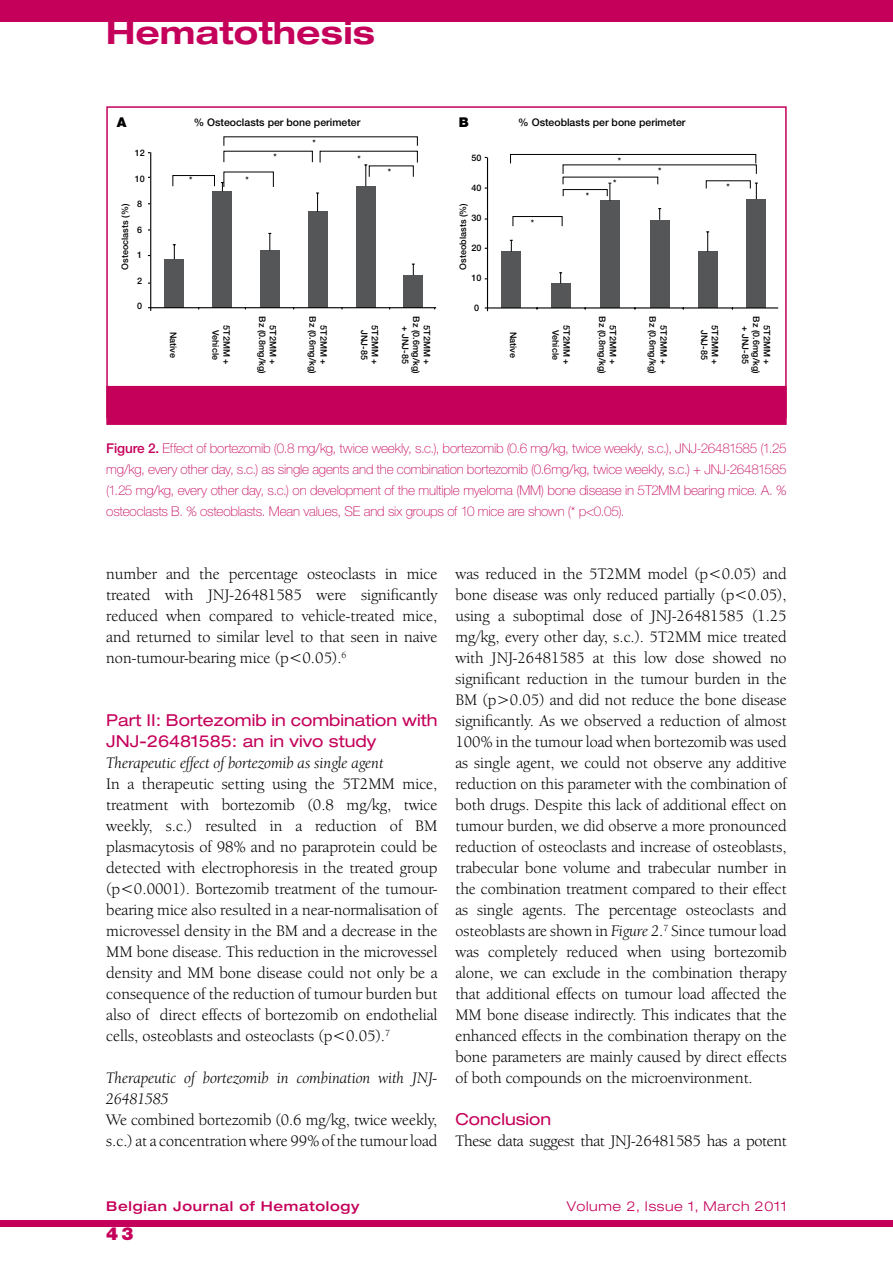
<style>
.page{position:relative;width:893px;height:1263px;background:#fff}
.page>*{position:absolute;margin:0;border:0;box-sizing:border-box;transform-origin:0 0}
.t1{font:700 expanded 31.5px "Helvetica Neue LT Std";letter-spacing:.01em;color:#c5005a}
.t2{font:900 18px "Helvetica Neue LT Std";color:#c5005a}
.t3{font:16.5px/21px "Berkeley Oldstyle IT Cby BT";color:#000;text-align:justify}
.t4{font:italic 16.5px/21px "Berkeley Oldstyle IT Cby BT";color:#000}
.t5{font:expanded 16.5px/21px "Helvetica Neue LT Std";color:#c5005a}
.t6{font:16.5px "Berkeley Oldstyle IT Cby BT";letter-spacing:-.02em;color:#000}
.t7{font:100 13.5px/21px "Helvetica Neue LT Std";letter-spacing:-.01em;color:#c5005a;text-align:justify}
.t8{font:500 expanded 13.5px "Helvetica Neue LT Std";letter-spacing:.05em;color:#c5005a}
.t9{font:300 expanded 13.5px "Helvetica Neue LT Std";letter-spacing:.05em;color:#c5005a}
.t10{font:900 13.5px "Helvetica Neue LT Std";color:#000}
.t11{font:500 10.5px "Helvetica Neue LT Std";color:#000}
.t12{font:500 9px/10.8px "Helvetica Neue LT Std";color:#000;text-align:center}
.s1{font-weight:500}
.s2{font-style:italic}
</style>
<div class="page">
<div style="left:0;top:1220px;width:893px;height:7px;background:#c5005a"></div>
<div style="left:0;top:0;width:893px;height:21px;background:#c5005a"></div>
<hr style="left:150px;top:152px;width:1px;height:159px;background:#000">
<div style="left:502px;top:252px;width:19px;height:55px;background:#555658"></div>
<svg style="left:510px;top:240px;width:3px;height:12px"></svg>
<div style="left:551px;top:283px;width:19px;height:24px;background:#555658"></div>
<svg style="left:559px;top:272px;width:3px;height:11px"></svg>
<div style="left:600px;top:201px;width:19px;height:107px;background:#555658"></div>
<div style="left:747px;top:199px;width:19px;height:109px;background:#555658"></div>
<div style="left:650px;top:220px;width:19px;height:88px;background:#555658"></div>
<div style="left:698px;top:252px;width:19px;height:56px;background:#555658"></div>
<svg style="left:706px;top:231px;width:3px;height:21px"></svg>
<div style="left:165px;top:259px;width:19px;height:49px;background:#555658"></div>
<svg style="left:173px;top:244px;width:3px;height:15px"></svg>
<div style="left:213px;top:191px;width:19px;height:117px;background:#555658"></div>
<div style="left:260px;top:250px;width:19px;height:58px;background:#555658"></div>
<svg style="left:268px;top:233px;width:3px;height:17px"></svg>
<div style="left:404px;top:275px;width:19px;height:33px;background:#555658"></div>
<svg style="left:412px;top:264px;width:3px;height:11px"></svg>
<div style="left:356px;top:186px;width:19px;height:122px;background:#555658"></div>
<div style="left:308px;top:212px;width:19px;height:96px;background:#555658"></div>
<hr style="left:148px;top:307px;width:288px;height:1px;background:#000">
<svg style="left:172px;top:136px;width:585px;height:91px"></svg>
<hr style="left:487px;top:157px;width:1px;height:154px;background:#000">
<hr style="left:485px;top:307px;width:293px;height:1px;background:#000">
<div style="left:106px;top:386px;width:681px;height:39px;background:#c5005a;border:2px solid #c5005a"></div>
<h1 class="t1" style="left:106px;top:13px;width:270px">Hematothesis</h1>
<p class="t10" style="left:117px;top:114px;width:11px">A</p>
<p class="t11" style="left:194px;top:116px;width:168px">% Osteoclasts per bone perimeter</p>
<p class="t10" style="left:459px;top:114px;width:12px">B</p>
<p class="t11" style="left:518px;top:116px;width:169px">% Osteoblasts per bone perimeter</p>
<p class="t12" style="left:313px;top:137px;width:5px">*</p>
<p class="t12" style="left:135px;top:147px;width:12px">12</p>
<p class="t12" style="left:135px;top:173px;width:12px">10</p>
<p class="t12" style="left:137px;top:198px;width:7px">8</p>
<p class="t12" style="left:137px;top:224px;width:7px">6</p>
<p class="t12" style="left:137px;top:249px;width:7px">1</p>
<p class="t12" style="left:137px;top:275px;width:7px">2</p>
<p class="t12" style="left:137px;top:300px;width:7px">0</p>
<p class="t12" style="left:274px;top:151px;width:5px">*</p>
<p class="t12" style="left:471px;top:152px;width:12px">50</p>
<p class="t12" style="left:471px;top:182px;width:12px">40</p>
<p class="t12" style="left:471px;top:212px;width:12px">30</p>
<p class="t12" style="left:471px;top:242px;width:12px">20</p>
<p class="t12" style="left:471px;top:272px;width:12px">10</p>
<p class="t12" style="left:474px;top:302px;width:7px">0</p>
<p class="t12" style="left:357px;top:153px;width:5px">*</p>
<p class="t12" style="left:388px;top:166px;width:5px">*</p>
<p class="t12" style="left:189px;top:174px;width:5px">*</p>
<p class="t12" style="left:245px;top:174px;width:5px">*</p>
<p class="t12" style="left:120px;top:270px;width:67px;rotate:-90deg">Osteoclasts (%)</p>
<p class="t12" style="left:457px;top:270px;width:68px;rotate:-90deg">Osteoblasts (%)</p>
<p class="t12" style="left:179px;top:332px;width:28px;rotate:90deg">Native</p>
<p class="t12" style="left:232px;top:325px;width:41px;rotate:90deg">5T2MM +<br>Vehicle</p>
<p class="t12" style="left:279px;top:316px;width:59px;rotate:90deg">5T2MM +<br>Bz (0.8mg/kg)</p>
<p class="t12" style="left:329px;top:316px;width:59px;rotate:90deg">5T2MM +<br>Bz (0.6mg/kg)</p>
<p class="t12" style="left:381px;top:325px;width:41px;rotate:90deg">5T2MM +<br>JNJ-85</p>
<p class="t12" style="left:432px;top:316px;width:59px;rotate:90deg">5T2MM +<br>Bz (0.6mg/kg) + JNJ-85</p>
<p class="t12" style="left:531px;top:217px;width:5px">*</p>
<p class="t12" style="left:586px;top:190px;width:5px">*</p>
<p class="t12" style="left:618px;top:155px;width:5px">*</p>
<p class="t12" style="left:613px;top:178px;width:5px">*</p>
<p class="t12" style="left:658px;top:165px;width:5px">*</p>
<p class="t12" style="left:727px;top:181px;width:5px">*</p>
<p class="t12" style="left:519px;top:332px;width:28px;rotate:90deg">Native</p>
<p class="t12" style="left:572px;top:325px;width:41px;rotate:90deg">5T2MM +<br>Vehicle</p>
<p class="t12" style="left:619px;top:316px;width:59px;rotate:90deg">5T2MM +<br>Bz (0.8mg/kg)</p>
<p class="t12" style="left:669px;top:316px;width:59px;rotate:90deg">5T2MM +<br>Bz (0.6mg/kg)</p>
<p class="t12" style="left:721px;top:325px;width:41px;rotate:90deg">5T2MM +<br>JNJ-85</p>
<p class="t12" style="left:772px;top:316px;width:59px;rotate:90deg">5T2MM +<br>Bz (0.6mg/kg) + JNJ-85</p>
<p class="t7" style="left:106px;top:438px;width:682px"><span class="s1">Figure 2.</span> Effect of bortezomib (0.8 mg/kg, twice weekly, s.c.), bortezomib (0.6 mg/kg, twice weekly, s.c.), JNJ-26481585 (1.25 mg/kg, every other day, s.c.) as single agents and the combination bortezomib (0.6mg/kg, twice weekly, s.c.) + JNJ-26481585 (1.25 mg/kg, every other day, s.c.) on development of the multiple myeloma (MM) bone disease in 5T2MM bearing mice. A. % osteoclasts B. % osteoblasts. Mean values, SE and six groups of 10 mice are shown (* p&lt;0.05).</p>
<p class="t3" style="left:106px;top:563px;width:333px">number and the percentage osteoclasts in mice treated with JNJ-26481585 were significantly reduced when compared to vehicle-treated mice, and returned to similar level to that seen in naive non-tumour-bearing mice (p&lt;0.05).<sup>6</sup></p>
<p class="t5" style="left:106px;top:709px;width:333px">Part II: Bortezomib in combination with<br>JNJ-26481585: an in vivo study</p>
<p class="t4" style="left:106px;top:752px;width:279px">Therapeutic effect of bortezomib as single agent</p>
<p class="t3" style="left:106px;top:773px;width:333px">In a therapeutic setting using the 5T2MM mice, treatment with bortezomib (0.8 mg/kg, twice weekly, s.c.) resulted in a reduction of BM plasmacytosis of 98% and no paraprotein could be detected with electrophoresis in the treated group (p&lt;0.0001). Bortezomib treatment of the tumour&shy;bearing mice also resulted in a near-normalisation of microvessel density in the BM and a decrease in the MM bone disease. This reduction in the microvessel density and MM bone disease could not only be a consequence of the reduction of tumour burden but also of direct effects of bortezomib on endothelial cells, osteoblasts and osteoclasts (p&lt;0.05).<sup>7</sup></p>
<p class="t4" style="left:106px;top:1067px;width:333px">Therapeutic of bortezomib in combination with JNJ-<br>26481585</p>
<p class="t3" style="left:106px;top:1109px;width:333px">We combined bortezomib (0.6 mg/kg, twice weekly, s.c.) at a concentration where 99% of the tumour load</p>
<p class="t3" style="left:455px;top:563px;width:333px">was reduced in the 5T2MM model (p&lt;0.05) and bone disease was only reduced partially (p&lt;0.05), using a suboptimal dose of JNJ-26481585 (1.25 mg/kg, every other day, s.c.). 5T2MM mice treated with JNJ-26481585 at this low dose showed no significant reduction in the tumour burden in the BM (p&gt;0.05) and did not reduce the bone disease significantly. As we observed a reduction of almost 100% in the tumour load when bortezomib was used as single agent, we could not observe any additive reduction on this parameter with the combination of both drugs. Despite this lack of additional effect on tumour burden, we did observe a more pronounced reduction of osteoclasts and increase of osteoblasts, trabecular bone volume and trabecular number in the combination treatment compared to their effect as single agents. The percentage osteoclasts and osteoblasts are shown in <span class="s2">Figure 2</span>.<sup>7</sup> Since tumour load was completely reduced when using bortezomib alone, we can exclude in the combination therapy that additional effects on tumour load affected the MM bone disease indirectly. This indicates that the enhanced effects in the combination therapy on the bone parameters are mainly caused by direct effects of both compounds on the microenvironment.</p>
<p class="t5" style="left:455px;top:1108px;width:97px">Conclusion</p>
<p class="t6" style="left:455px;top:1131px;width:333px">These data suggest that JNJ-26481585 has a potent</p>
<p class="t8" style="left:106px;top:1198px;width:255px">Belgian Journal of Hematology</p>
<p class="t9" style="left:567px;top:1198px;width:221px">Volume 2, Issue 1, March 2011</p>
<p class="t2" style="left:106px;top:1222px;width:29px">43</p>
</div>
